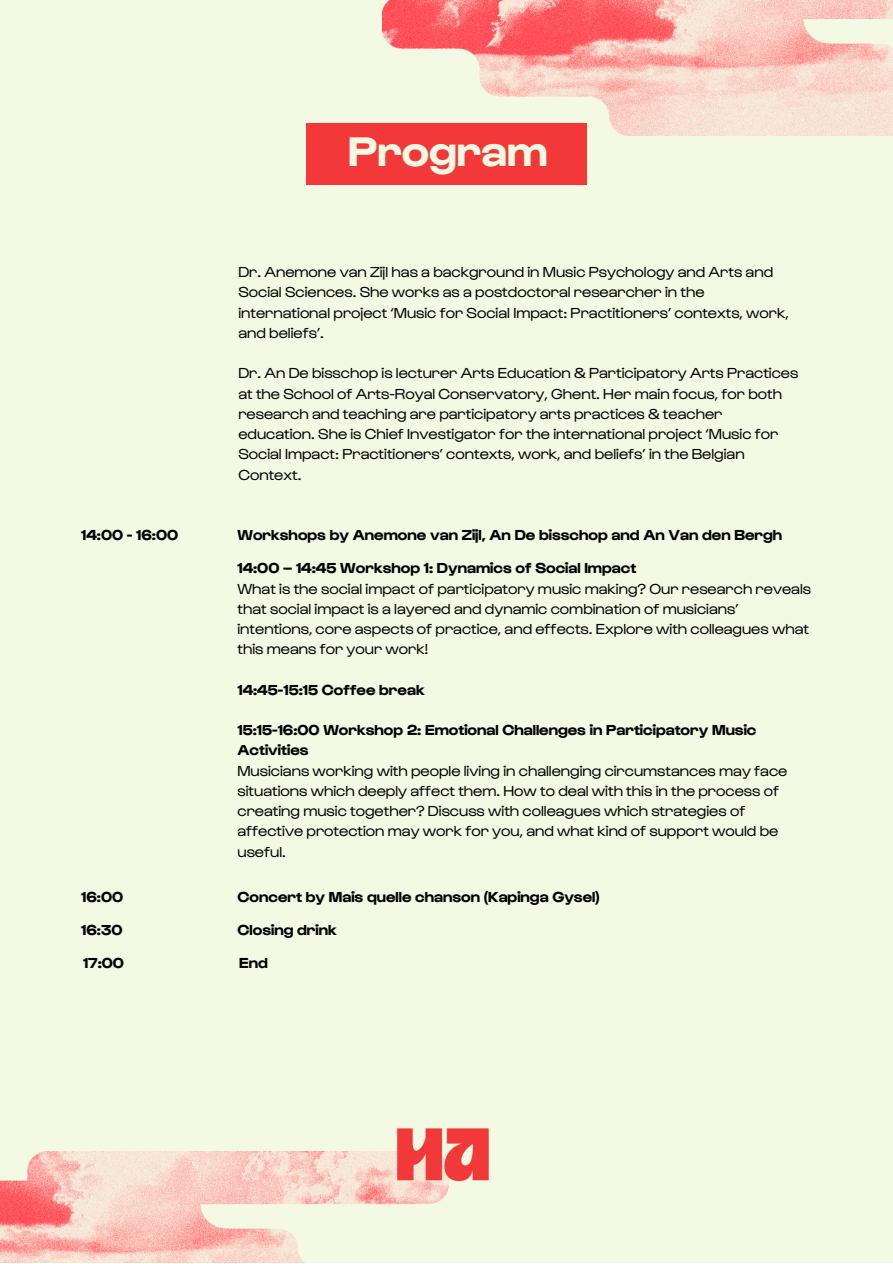
<style>
.page{position:relative;width:893px;height:1264px;background:#fff}
.page>*{position:absolute;margin:0;border:0;box-sizing:border-box;transform-origin:0 0}
.t1{font:700 42.75px "Gustavo";color:#f3f9e3}
.t2{font:15px/20.2px "Gustavo";color:#000}
.t3{font:700 15px/33px "Gustavo";color:#000}
</style>
<div class="page">
<div style="left:0;top:0;width:892px;height:1262px;background:#f3f9e3"></div>
<img style="left:0;top:1151px;width:446px;height:111px">
<img style="left:382px;top:0;width:510px;height:135px">
<img style="left:382px;top:1128px;width:107px;height:67px">
<div style="left:306px;top:123px;width:280px;height:62px;background:#f23838"></div>
<h1 class="t1" style="left:348px;top:122px;width:201px">Program</h1>
<p class="t2" style="left:238px;top:261px;width:552px">Dr. Anemone van Zijl has a background in Music Psychology and Arts and Social Sciences. She works as a postdoctoral researcher in the international project ‘Music for Social Impact: Practitioners’ contexts, work, and beliefs’.</p>
<p class="t2" style="left:238px;top:362px;width:561px">Dr. An De bisschop is lecturer Arts Education &amp; Participatory Arts Practices at the School of Arts-Royal Conservatory, Ghent. Her main focus, for both research and teaching are participatory arts practices &amp; teacher education. She is Chief Investigator for the international project ‘Music for Social Impact: Practitioners’ contexts, work, and beliefs’ in the Belgian Context.</p>
<p class="t3" style="left:81px;top:517px;width:99px">14:00 - 16:00</p>
<p class="t3" style="left:237px;top:517px;width:546px">Workshops by Anemone van Zijl, An De bisschop and An Van den Bergh<br>14:00 – 14:45 Workshop 1: Dynamics of Social Impact</p>
<p class="t2" style="left:237px;top:577px;width:575px">What is the social impact of participatory music making? Our research reveals that social impact is a layered and dynamic combination of musicians’ intentions, core aspects of practice, and effects. Explore with colleagues what this means for your work!</p>
<p class="t3" style="left:237px;top:672px;width:189px">14:45-15:15 Coffee break</p>
<p class="t3" style="left:237px;top:718px;width:520px;line-height:20.2px">15:15-16:00 Workshop 2: Emotional Challenges in Participatory Music<br>Activities</p>
<p class="t2" style="left:237px;top:759px;width:551px">Musicians working with people living in challenging circumstances may face situations which deeply affect them. How to deal with this in the process of creating music together? Discuss with colleagues which strategies of affective protection may work for you, and what kind of support would be useful.</p>
<p class="t3" style="left:81px;top:879px;width:43px">16:00</p>
<p class="t3" style="left:237px;top:879px;width:364px">Concert by Mais quelle chanson (Kapinga Gysel)</p>
<p class="t3" style="left:81px;top:911px;width:43px">16:30</p>
<p class="t3" style="left:237px;top:911px;width:101px">Closing drink</p>
<p class="t3" style="left:83px;top:945px;width:42px">17:00</p>
<p class="t3" style="left:239px;top:945px;width:30px">End</p>
</div>
